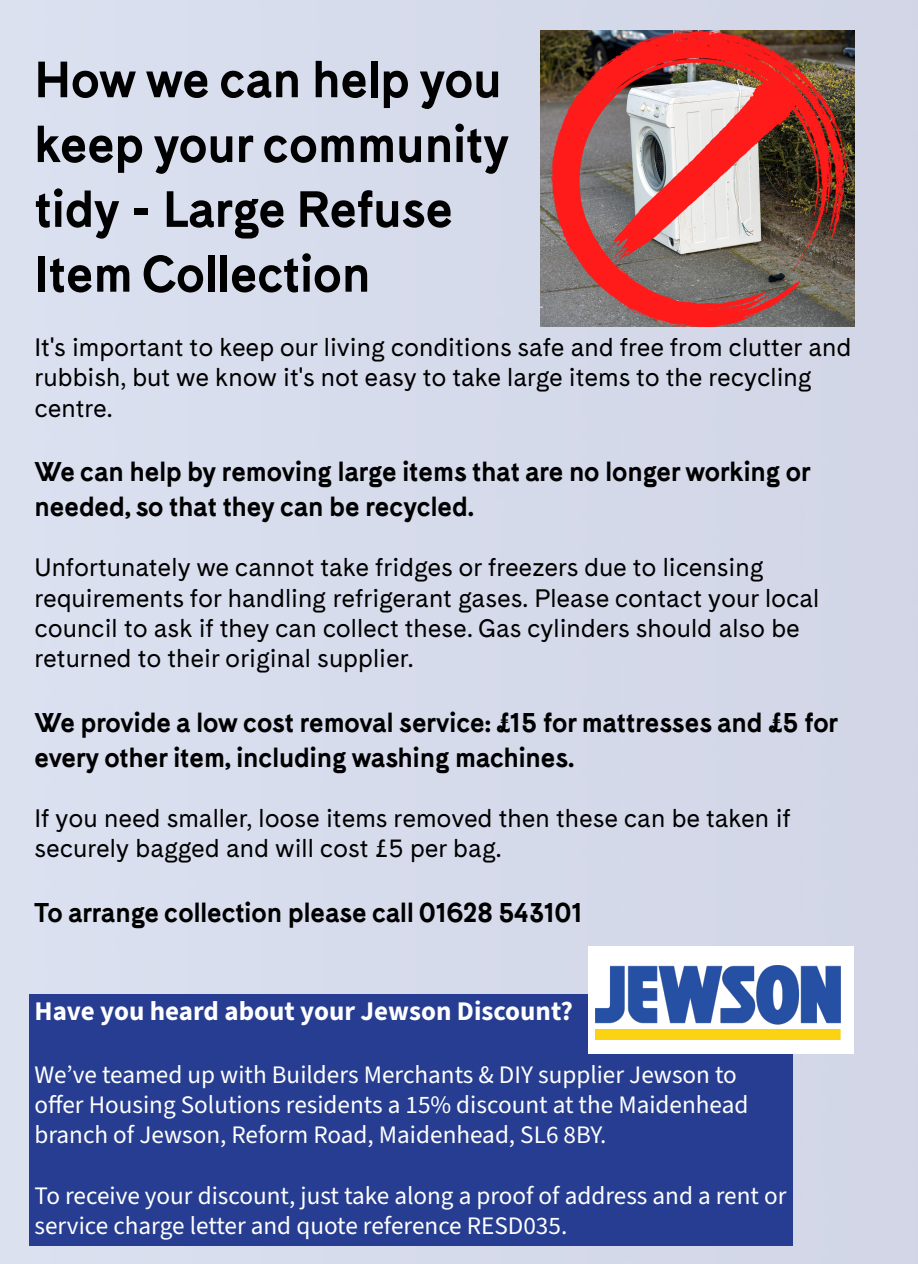
<style>
.page{position:relative;width:918px;height:1264px;background:#d6dbec}
.page>*{position:absolute;margin:0;border:0;box-sizing:border-box;transform-origin:0 0}
.t1{font:700 54px/64.8px "Cadiz";color:#000}
.t2{font:700 28.8px/34.5px "Cadiz";color:#000}
.t3{font:700 27px "Source Sans 3";color:#fff}
.t4{font:25.2px/30.3px "Cadiz";color:#000}
.t5{font:25.2px/30.3px "Source Sans 3";color:#fff}
</style>
<div class="page">
<div style="left:29px;top:994px;width:764px;height:251px;background:#263d91"></div>
<img style="left:541px;top:31px;width:313px;height:295px">
<div style="left:588px;top:946px;width:266px;height:107px;background:#fff"></div>
<img style="left:596px;top:965px;width:245px;height:74px">
<h1 class="t1" style="left:35px;top:47px;width:476px">How we can help you keep your community tidy - Large Refuse<br>Item Collection</h1>
<p class="t4" style="left:35px;top:333px;width:818px">It's important to keep our living conditions safe and free from clutter and rubbish, but we know it's not easy to take large items to the recycling centre.</p>
<p class="t2" style="left:35px;top:454px;width:777px">We can help by removing large items that are no longer working or needed, so that they can be recycled.</p>
<p class="t4" style="left:35px;top:554px;width:786px">Unfortunately we cannot take fridges or freezers due to licensing requirements for handling refrigerant gases. Please contact your local council to ask if they can collect these. Gas cylinders should also be returned to their original supplier.</p>
<p class="t2" style="left:35px;top:705px;width:805px">We provide a low cost removal service: £15 for mattresses and £5 for every other item, including washing machines.</p>
<p class="t4" style="left:35px;top:804px;width:758px">If you need smaller, loose items removed then these can be taken if securely bagged and will cost £5 per bag.</p>
<p class="t2" style="left:35px;top:895px;width:549px">To arrange collection please call 01628 543101</p>
<p class="t3" style="left:35px;top:993px;width:540px">Have you heard about your Jewson Discount?</p>
<p class="t5" style="left:35px;top:1059px;width:715px">We’ve teamed up with Builders Merchants &amp; DIY supplier Jewson to offer Housing Solutions residents a 15% discount at the Maidenhead branch of Jewson, Reform Road, Maidenhead, SL6 8BY.</p>
<p class="t5" style="left:35px;top:1180px;width:754px">To receive your discount, just take along a proof of address and a rent or service charge letter and quote reference RESD035.</p>
</div>
